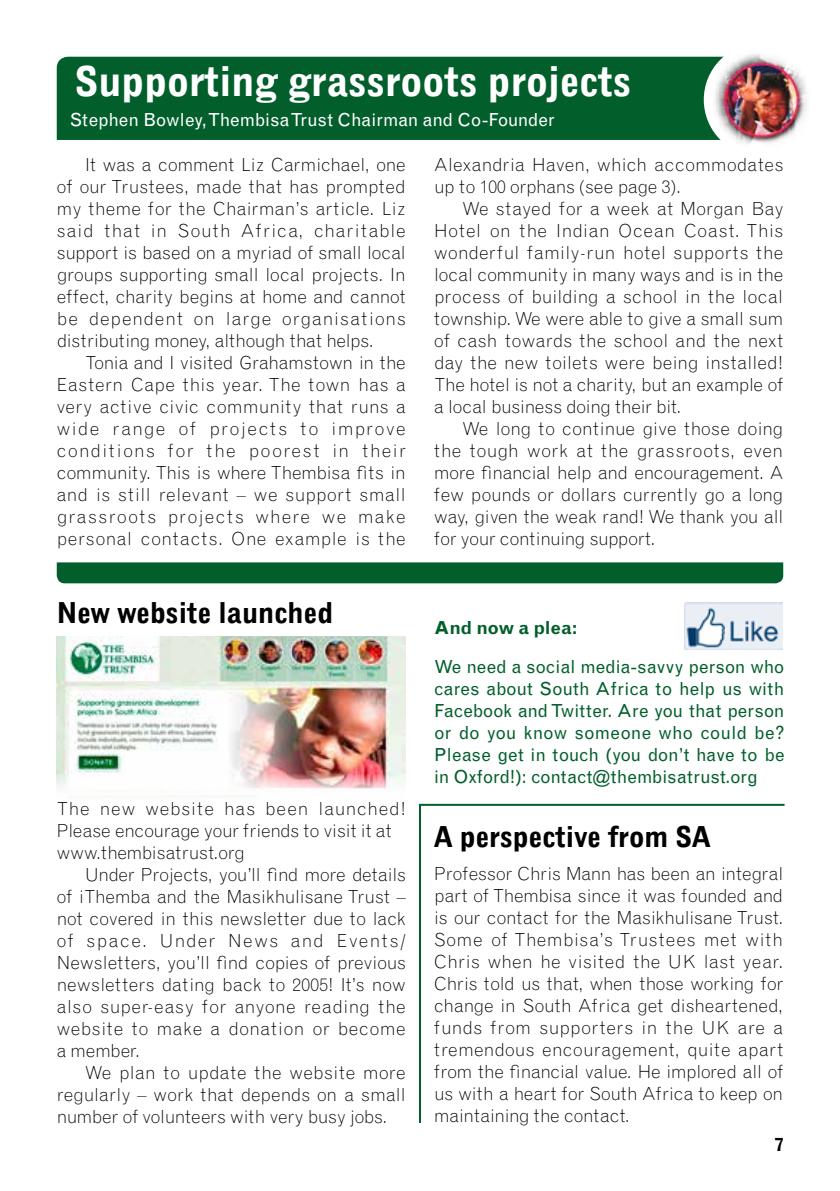
<style>
.page{position:relative;width:840px;height:1191px;background:#fff}
.page>*{position:absolute;margin:0;border:0;box-sizing:border-box;transform-origin:0 0}
.t1{font:700 condensed 40px "Grotesque Disp MT Std";letter-spacing:.005em;color:#fff;scale:1.05 1}
.t2{font:700 condensed 28px "Grotesque Disp MT Std";letter-spacing:.005em;color:#000;scale:1.05 1}
.t3{font:300 18px/22px "Grotesque MT Std";letter-spacing:.01em;color:#000;text-align:justify}
.t4{font:18px/22px "Grotesque MT Std";letter-spacing:-.005em;color:#025f2b;text-align:justify}
.t5{font:18px "Grotesque MT Std";letter-spacing:-.005em;color:#fff}
.t6{font:700 18px "Grotesque MT Std";letter-spacing:-.02em;color:#025f2b}
.t7{font:700 18px "Grotesque MT Std";color:#000}
</style>
<div class="page">
<div style="left:57px;top:57px;width:655px;height:83px;background:#025f2b"></div>
<div style="left:703px;top:43px;width:113px;height:113px;background:#fff;border-radius:50%"></div>
<img style="left:712px;top:54px;width:95px;height:90px">
<hr style="left:419px;top:804px;width:2px;height:319px;background:#025f2b">
<div style="left:57px;top:562px;width:725px;height:21px;background:#025f2b"></div>
<hr style="left:421px;top:804px;width:363px;height:2px;background:#025f2b">
<img style="left:57px;top:636px;width:348px;height:153px">
<img style="left:684px;top:602px;width:98px;height:47px">
<h1 class="t1" style="left:75px;top:57px;width:531px">Supporting grassroots projects</h1>
<p class="t5" style="left:70px;top:109px;width:486px">Stephen Bowley, Thembisa Trust Chairman and Co-Founder</p>
<p class="t3" style="left:57px;top:154px;width:350px;text-indent:28px">It was a comment Liz Carmichael, one of our Trustees, made that has prompted my theme for the Chairman’s article. Liz said that in South Africa, charitable support is based on a myriad of small local groups supporting small local projects. In effect, charity begins at home and cannot be dependent on large organisations distributing money, although that helps.</p>
<p class="t3" style="left:57px;top:352px;width:350px;text-indent:28px">Tonia and I visited Grahamstown in the Eastern Cape this year. The town has a very active civic community that runs a wide range of projects to improve conditions for the poorest in their community. This is where Thembisa fits in and is still relevant – we support small grassroots projects where we make personal contacts. One example is the</p>
<h2 class="t2" style="left:57px;top:596px;width:264px">New website launched</h2>
<p class="t3" style="left:57px;top:797px;width:350px;text-align:left">The new website has been launched!<br>Please encourage your friends to visit it at www.thembisatrust.org</p>
<p class="t3" style="left:57px;top:863px;width:350px;text-indent:28px">Under Projects, you’ll find more details of iThemba and the Masikhulisane Trust – not covered in this newsletter due to lack of space. Under News and Events/ Newsletters, you’ll find copies of previous newsletters dating back to 2005! It’s now also super-easy for anyone reading the website to make a donation or become a member.</p>
<p class="t3" style="left:57px;top:1061px;width:350px;text-indent:28px">We plan to update the website more regularly – work that depends on a small number of volunteers with very busy jobs.</p>
<p class="t3" style="left:434px;top:154px;width:350px">Alexandria Haven, which accommodates up to 100 orphans (see page 3).</p>
<p class="t3" style="left:434px;top:198px;width:350px;text-indent:28px">We stayed for a week at Morgan Bay Hotel on the Indian Ocean Coast. This wonderful family-run hotel supports the local community in many ways and is in the process of building a school in the local township. We were able to give a small sum of cash towards the school and the next day the new toilets were being installed!<br>The hotel is not a charity, but an example of a local business doing their bit.</p>
<p class="t3" style="left:434px;top:418px;width:350px;text-indent:28px">We long to continue give those doing the tough work at the grassroots, even more financial help and encouragement. A few pounds or dollars currently go a long way, given the weak rand! We thank you all for your continuing support.</p>
<p class="t6" style="left:434px;top:617px;width:145px">And now a plea:</p>
<p class="t4" style="left:434px;top:656px;width:352px">We need a social media-savvy person who cares about South Africa to help us with Facebook and Twitter. Are you that person or do you know someone who could be?<br>Please get in touch (you don’t have to be in Oxford!): contact@thembisatrust.org</p>
<h2 class="t2" style="left:434px;top:819px;width:264px">A perspective from SA</h2>
<p class="t3" style="left:434px;top:863px;width:350px">Professor Chris Mann has been an integral part of Thembisa since it was founded and is our contact for the Masikhulisane Trust.<br>Some of Thembisa’s Trustees met with Chris when he visited the UK last year.<br>Chris told us that, when those working for change in South Africa get disheartened, funds from supporters in the UK are a tremendous encouragement, quite apart from the financial value. He implored all of us with a heart for South Africa to keep on maintaining the contact.</p>
<p class="t7" style="left:774px;top:1134px;width:10px">7</p>
</div>
